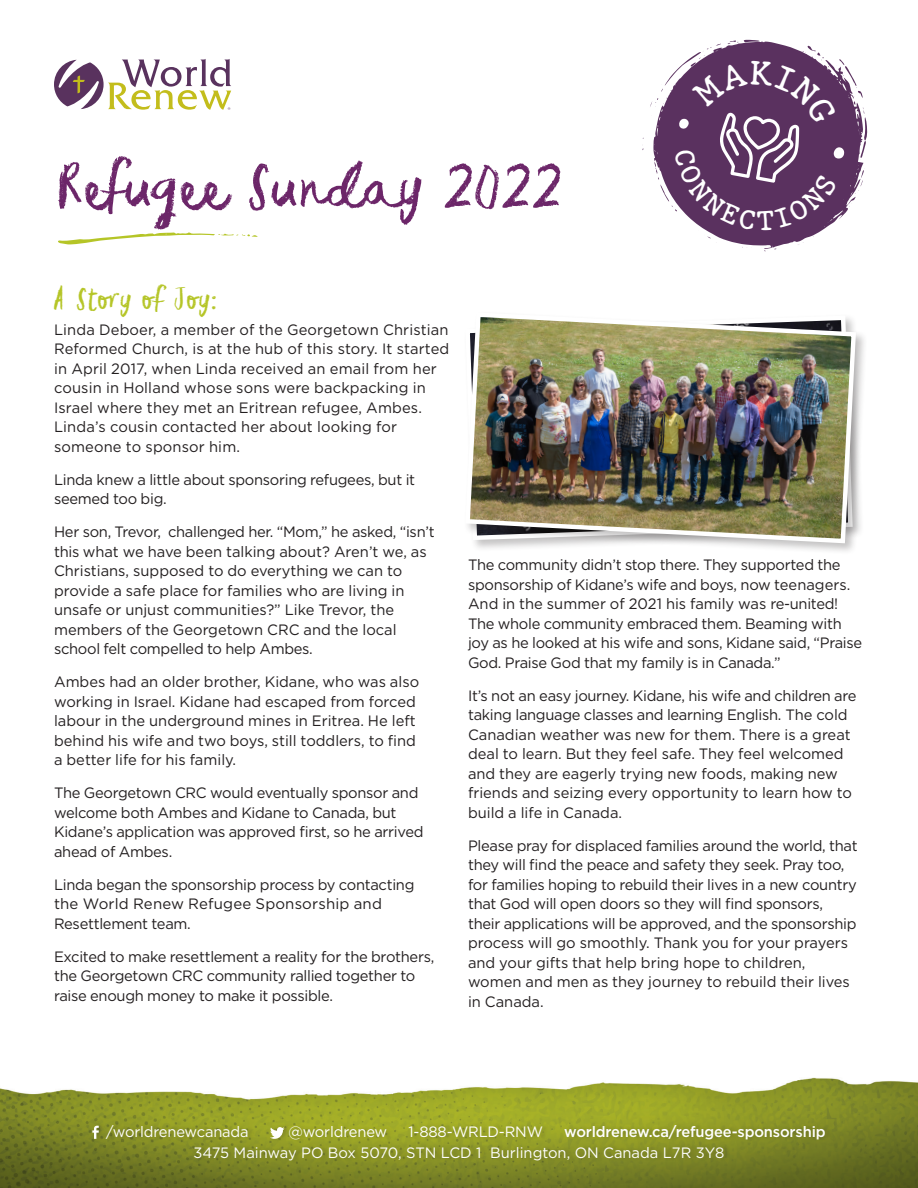
<style>
.page{position:relative;width:918px;height:1188px;background:#fff}
.page>*{position:absolute;margin:0;border:0;box-sizing:border-box;transform-origin:0 0}
.t1{font:69px "Sticky Lollipop";letter-spacing:.01em;color:#6c2669}
.body{font:33px "Sticky Lollipop";letter-spacing:.05em;color:#b5c527}
.body-2{font:15px/19.5px "Gotham";letter-spacing:-.02em;color:#231f20}
.body-3{font:15px/19.5px "Gotham";color:#231f20}
.body-4{font:15px/19.5px "Gotham";letter-spacing:.01em;color:#231f20}
.t2{font:15px "Gotham";letter-spacing:-.01em;color:#fff}
.t3{font:500 15px "Gotham";letter-spacing:-.01em;color:#fff}
</style>
<div class="page">
<img style="left:0;top:39px;width:918px;height:1149px">
<svg style="left:54px;top:59px;width:177px;height:51px"></svg>
<div style="left:93px;top:1122px;width:739px;height:42px;background:#231f20;opacity:.21"></div>
<svg style="left:92px;top:1126px;width:7px;height:13px"></svg>
<svg style="left:270px;top:1127px;width:14px;height:12px"></svg>
<svg style="left:58px;top:232px;width:200px;height:13px"></svg>
<div style="left:463px;top:310px;width:404px;height:245px;background:#231f20;opacity:.27"></div>
<img style="left:463px;top:310px;width:395px;height:236px">
<svg style="left:650px;top:40px;width:217px;height:212px"></svg>
<h1 class="t1" style="left:58px;top:139px;width:505px">Refugee Sunday 2022</h1>
<p class="body" style="left:54px;top:276px;width:164px">A Story of Joy:</p>
<p class="body-4" style="left:54px;top:319px;width:397px">Linda Deboer, a member of the Georgetown Christian Reformed Church, is at the hub of this story. It started in April 2017, when Linda received an email from her cousin in Holland whose sons were backpacking in Israel where they met an Eritrean refugee, Ambes.<br>Linda’s cousin contacted her about looking for someone to sponsor him.</p>
<p class="body-2" style="left:54px;top:469px;width:363px">Linda knew a little about sponsoring refugees, but it seemed too big.</p>
<p class="body-3" style="left:54px;top:522px;width:382px">Her son, Trevor, challenged her. “Mom,” he asked, “isn’t this what we have been talking about? Aren’t we, as Christians, supposed to do everything we can to provide a safe place for families who are living in unsafe or unjust communities?” Like Trevor, the members of the Georgetown CRC and the local school felt compelled to help Ambes.</p>
<p class="body-3" style="left:54px;top:672px;width:367px">Ambes had an older brother, Kidane, who was also working in Israel. Kidane had escaped from forced labour in the underground mines in Eritrea. He left behind his wife and two boys, still toddlers, to find a better life for his family.</p>
<p class="body-2" style="left:54px;top:783px;width:371px">The Georgetown CRC would eventually sponsor and welcome both Ambes and Kidane to Canada, but Kidane’s application was approved first, so he arrived ahead of Ambes.</p>
<p class="body-2" style="left:54px;top:874px;width:362px">Linda began the sponsorship process by contacting the World Renew Refugee Sponsorship and<br>Resettlement team.</p>
<p class="body-2" style="left:54px;top:946px;width:382px">Excited to make resettlement a reality for the brothers, the Georgetown CRC community rallied together to raise enough money to make it possible.</p>
<p class="body-2" style="left:468px;top:555px;width:396px">The community didn’t stop there. They supported the sponsorship of Kidane’s wife and boys, now teenagers.<br>And in the summer of 2021 his family was re-united!<br>The whole community embraced them. Beaming with joy as he looked at his wife and sons, Kidane said, “Praise God. Praise God that my family is in Canada.”</p>
<p class="body-3" style="left:468px;top:685px;width:390px">It’s not an easy journey. Kidane, his wife and children are taking language classes and learning English. The cold Canadian weather was new for them. There is a great deal to learn. But they feel safe. They feel welcomed and they are eagerly trying new foods, making new friends and seizing every opportunity to learn how to build a life in Canada.</p>
<p class="body-2" style="left:468px;top:835px;width:391px">Please pray for displaced families around the world, that they will find the peace and safety they seek. Pray too, for families hoping to rebuild their lives in a new country that God will open doors so they will find sponsors, their applications will be approved, and the sponsorship process will go smoothly. Thank you for your prayers and your gifts that help bring hope to children, women and men as they journey to rebuild their lives in Canada.</p>
<p class="t2" style="left:106px;top:1122px;width:144px">/worldrenewcanada</p>
<p class="t2" style="left:289px;top:1122px;width:100px">@worldrenew</p>
<p class="t2" style="left:408px;top:1122px;width:136px">1-888-WRLD-RNW</p>
<p class="t3" style="left:564px;top:1122px;width:263px">worldrenew.ca/refugee-sponsorship</p>
<p class="t2" style="left:193px;top:1143px;width:533px">3475 Mainway PO Box 5070, STN LCD 1 Burlington, ON Canada L7R 3Y8</p>
</div>
